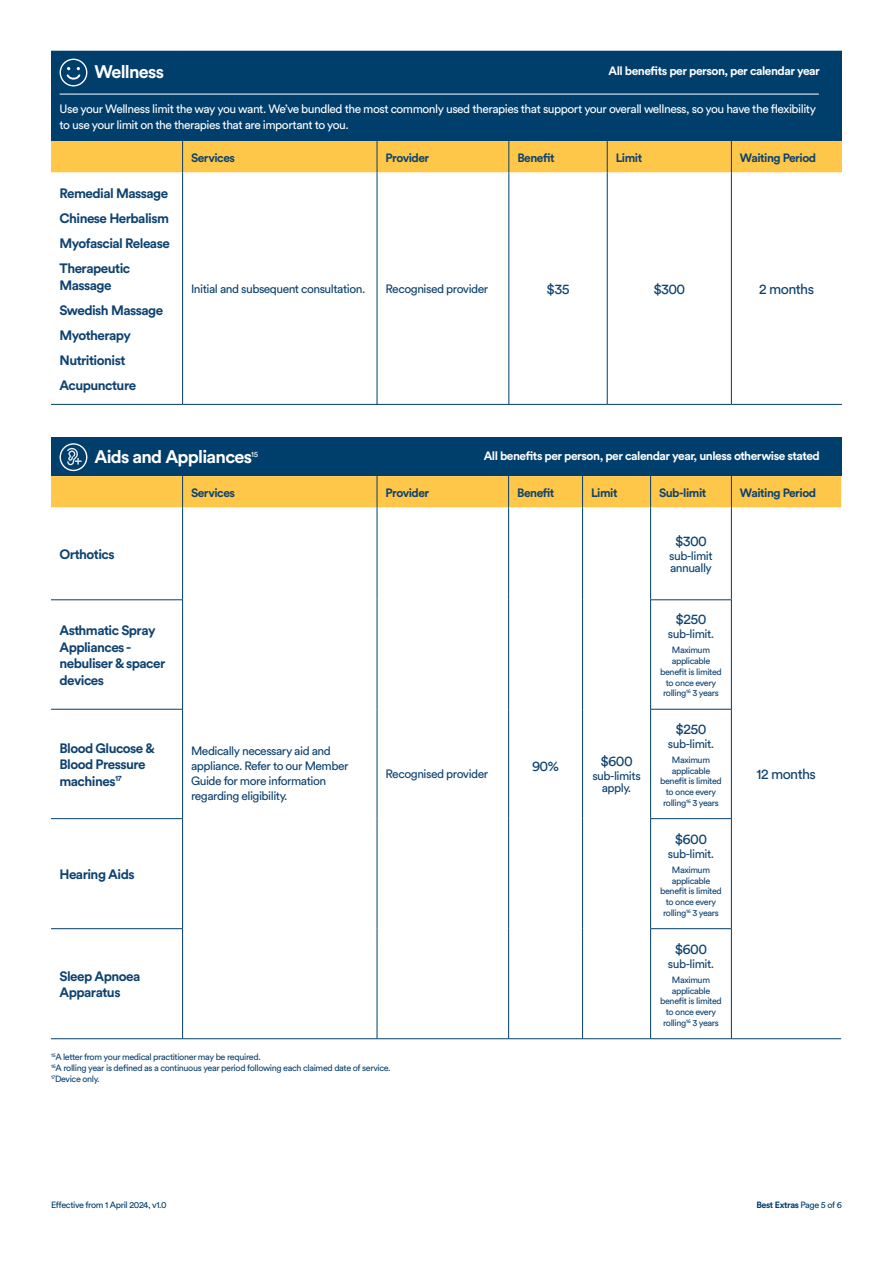
<style>
.page{position:relative;width:893px;height:1263px;background:#fff}
.page>*{position:absolute;margin:0;border:0;box-sizing:border-box;transform-origin:0 0}
.t1{font:700 18px "Circular Std";letter-spacing:-.04em;color:#fff}
.t2{font:14.25px "Circular Std";letter-spacing:-.04em;color:#0e4270}
.t3{font:700 13.5px/25px "Circular Std";letter-spacing:-.04em;color:#0e4270}
.t4{font:12px/15px "Circular Std";letter-spacing:-.04em;color:#0e4270}
.t5{font:12px/16.5px "Circular Std";letter-spacing:-.04em;color:#fff}
.t6{font:700 12px "Circular Std";letter-spacing:-.04em;color:#fff}
.t7{font:700 12px "Circular Std";letter-spacing:-.04em;color:#0e4270}
.t8{font:12px "Circular XX";letter-spacing:-.04em;color:#0e4270}
.t9{font:9px/10.8px "Circular Std";letter-spacing:-.04em;color:#0e4270;text-align:center}
.t10{font:9px "Circular XX";letter-spacing:-.04em;color:#0e4270}
.t11{font:9px "Circular Std";letter-spacing:-.04em;color:#003e6b}
.t12{font:700 9px "Circular Std";letter-spacing:-.04em;color:#003e6b}
.t13{font:7.8px "Circular Std";color:#fff}
.s1{font-weight:400}
</style>
<div class="page">
<div style="left:51px;top:438px;width:790px;height:38px;background:#003e6b"></div>
<hr style="left:182px;top:507px;width:1px;height:93px;background:#003e6b">
<hr style="left:377px;top:507px;width:1px;height:93px;background:#003e6b">
<hr style="left:508px;top:507px;width:1px;height:93px;background:#003e6b">
<hr style="left:582px;top:507px;width:1px;height:93px;background:#003e6b">
<hr style="left:650px;top:507px;width:1px;height:93px;background:#003e6b">
<hr style="left:377px;top:600px;width:1px;height:109px;background:#003e6b">
<hr style="left:508px;top:600px;width:1px;height:109px;background:#003e6b">
<hr style="left:582px;top:600px;width:1px;height:109px;background:#003e6b">
<hr style="left:377px;top:709px;width:1px;height:110px;background:#003e6b">
<hr style="left:508px;top:709px;width:1px;height:110px;background:#003e6b">
<hr style="left:582px;top:709px;width:1px;height:110px;background:#003e6b">
<hr style="left:377px;top:819px;width:1px;height:110px;background:#003e6b">
<hr style="left:508px;top:819px;width:1px;height:110px;background:#003e6b">
<hr style="left:582px;top:819px;width:1px;height:110px;background:#003e6b">
<hr style="left:377px;top:929px;width:1px;height:109px;background:#003e6b">
<hr style="left:508px;top:929px;width:1px;height:109px;background:#003e6b">
<hr style="left:582px;top:929px;width:1px;height:109px;background:#003e6b">
<hr style="left:731px;top:507px;width:1px;height:93px;background:#003e6b">
<hr style="left:51px;top:599px;width:132px;height:1px;background:#003e6b">
<hr style="left:51px;top:709px;width:132px;height:1px;background:#003e6b">
<hr style="left:51px;top:818px;width:132px;height:1px;background:#003e6b">
<hr style="left:51px;top:928px;width:132px;height:1px;background:#003e6b">
<hr style="left:51px;top:1038px;width:132px;height:1px;background:#003e6b">
<hr style="left:377px;top:1038px;width:132px;height:1px;background:#003e6b">
<hr style="left:182px;top:600px;width:1px;height:109px;background:#003e6b">
<hr style="left:182px;top:709px;width:1px;height:109px;background:#003e6b">
<hr style="left:182px;top:819px;width:1px;height:109px;background:#003e6b">
<hr style="left:182px;top:929px;width:1px;height:109px;background:#003e6b">
<hr style="left:183px;top:1038px;width:194px;height:1px;background:#003e6b">
<hr style="left:509px;top:1038px;width:74px;height:1px;background:#003e6b">
<hr style="left:583px;top:1038px;width:68px;height:1px;background:#003e6b">
<hr style="left:650px;top:600px;width:1px;height:109px;background:#003e6b">
<hr style="left:650px;top:709px;width:1px;height:109px;background:#003e6b">
<hr style="left:650px;top:819px;width:1px;height:109px;background:#003e6b">
<hr style="left:650px;top:929px;width:1px;height:109px;background:#003e6b">
<hr style="left:650px;top:599px;width:82px;height:1px;background:#003e6b">
<hr style="left:650px;top:709px;width:82px;height:1px;background:#003e6b">
<hr style="left:650px;top:818px;width:82px;height:1px;background:#003e6b">
<hr style="left:650px;top:928px;width:82px;height:1px;background:#003e6b">
<hr style="left:651px;top:1038px;width:80px;height:1px;background:#003e6b">
<hr style="left:731px;top:600px;width:1px;height:109px;background:#003e6b">
<hr style="left:731px;top:709px;width:1px;height:109px;background:#003e6b">
<hr style="left:731px;top:819px;width:1px;height:109px;background:#003e6b">
<hr style="left:731px;top:929px;width:1px;height:109px;background:#003e6b">
<hr style="left:731px;top:1038px;width:110px;height:1px;background:#003e6b">
<div style="left:51px;top:51px;width:791px;height:90px;background:#003e6b"></div>
<div style="left:51px;top:141px;width:791px;height:31px;background:#ffc749"></div>
<hr style="left:182px;top:141px;width:1px;height:31px;background:#003e6b">
<hr style="left:377px;top:141px;width:1px;height:31px;background:#003e6b">
<hr style="left:509px;top:141px;width:1px;height:31px;background:#003e6b">
<hr style="left:607px;top:141px;width:1px;height:31px;background:#003e6b">
<hr style="left:731px;top:141px;width:1px;height:31px;background:#003e6b">
<hr style="left:51px;top:404px;width:132px;height:1px;background:#003e6b">
<hr style="left:377px;top:404px;width:132px;height:1px;background:#003e6b">
<hr style="left:182px;top:172px;width:1px;height:232px;background:#003e6b">
<hr style="left:183px;top:404px;width:194px;height:1px;background:#003e6b">
<hr style="left:377px;top:172px;width:1px;height:232px;background:#003e6b">
<hr style="left:509px;top:172px;width:1px;height:232px;background:#003e6b">
<hr style="left:509px;top:404px;width:98px;height:1px;background:#003e6b">
<hr style="left:607px;top:172px;width:1px;height:232px;background:#003e6b">
<hr style="left:607px;top:404px;width:124px;height:1px;background:#003e6b">
<hr style="left:731px;top:172px;width:1px;height:232px;background:#003e6b">
<hr style="left:731px;top:404px;width:111px;height:1px;background:#003e6b">
<svg style="left:60px;top:59px;width:27px;height:27px"></svg>
<svg style="left:51px;top:443px;width:790px;height:64px"></svg>
<hr style="left:60px;top:94px;width:759px;height:1px;background:#fff">
<h1 class="t1" style="left:94px;top:60px;width:71px">Wellness</h1>
<h3 class="t6" style="left:609px;top:63px;width:213px">All benefits per person, per calendar year</h3>
<h3 class="t5" style="left:60px;top:100px;width:758px">Use your Wellness limit the way you want. We’ve bundled the most commonly used therapies that support your overall wellness, so you have the flexibility to use your limit on the therapies that are important to you.</h3>
<h3 class="t7" style="left:191px;top:150px;width:45px">Services</h3>
<h3 class="t7" style="left:386px;top:150px;width:45px">Provider</h3>
<h3 class="t7" style="left:517px;top:150px;width:39px">Benefit</h3>
<h3 class="t7" style="left:616px;top:150px;width:28px">Limit</h3>
<h3 class="t7" style="left:740px;top:150px;width:78px">Waiting Period</h3>
<h3 class="t3" style="left:60px;top:180px;width:112px">Remedial Massage<br>Chinese Herbalism<br>Myofascial Release<br>Therapeutic</h3>
<h3 class="t3" style="left:60px;top:272px;width:105px">Massage<br>Swedish Massage<br>Myotherapy<br>Nutritionist<br>Acupuncture</h3>
<h3 class="t4" style="left:191px;top:281px;width:176px">Initial and subsequent consultation.</h3>
<h3 class="t8" style="left:386px;top:281px;width:104px">Recognised provider</h3>
<h2 class="t2" style="left:547px;top:280px;width:24px">$35</h2>
<h2 class="t2" style="left:653px;top:280px;width:33px">$300</h2>
<h2 class="t2" style="left:759px;top:280px;width:56px">2 months</h2>
<h1 class="t1" style="left:94px;top:445px;width:159px">Aids and Appliances</h1>
<p class="t13" style="left:251px;top:449px;width:8px">15</p>
<h3 class="t6" style="left:484px;top:447px;width:338px">All benefits per person, per calendar year, unless otherwise stated</h3>
<h3 class="t3" style="left:60px;top:541px;width:57px">Orthotics</h3>
<h3 class="t3" style="left:60px;top:622px;width:107px;line-height:16.5px">Asthmatic Spray<br>Appliances - nebuliser &amp; spacer devices</h3>
<h3 class="t3" style="left:60px;top:740px;width:97px;line-height:16.5px">Blood Glucose &amp;<br>Blood Pressure machines<sup>17</sup></h3>
<h3 class="t3" style="left:60px;top:861px;width:77px">Hearing Aids</h3>
<h3 class="t3" style="left:60px;top:968px;width:82px;line-height:16.5px">Sleep Apnoea<br>Apparatus</h3>
<h3 class="t7" style="left:191px;top:485px;width:45px">Services</h3>
<h3 class="t7" style="left:386px;top:485px;width:45px">Provider</h3>
<h3 class="t7" style="left:517px;top:485px;width:39px">Benefit</h3>
<h3 class="t7" style="left:591px;top:485px;width:28px">Limit</h3>
<h3 class="t7" style="left:659px;top:485px;width:49px">Sub-limit</h3>
<h3 class="t7" style="left:740px;top:485px;width:78px">Waiting Period</h3>
<h2 class="t2" style="left:675px;top:533px;width:33px">$300</h2>
<h3 class="t4" style="left:669px;top:550px;width:45px;line-height:12px">sub-limit annually</h3>
<h3 class="t4" style="left:191px;top:743px;width:159px">Medically necessary aid and appliance. Refer to our Member<br>Guide for more information regarding eligibility.</h3>
<h3 class="t8" style="left:386px;top:765px;width:104px">Recognised provider</h3>
<h2 class="t2" style="left:532px;top:758px;width:29px">90%</h2>
<h2 class="t2" style="left:600px;top:752px;width:34px">$600</h2>
<h3 class="t4" style="left:592px;top:770px;width:50px;line-height:12px;text-align:center">sub-limits apply.</h3>
<h2 class="t2" style="left:676px;top:610px;width:32px">$250</h2>
<h3 class="t4" style="left:668px;top:626px;width:48px">sub-limit.</h3>
<p class="t9" style="left:660px;top:645px;width:63px">Maximum applicable benefit is limited to once every rolling<sup>16</sup> 3 years</p>
<h2 class="t2" style="left:676px;top:720px;width:32px">$250</h2>
<h3 class="t4" style="left:668px;top:736px;width:48px">sub-limit.</h3>
<p class="t9" style="left:660px;top:754px;width:63px">Maximum applicable benefit is limited to once every rolling<sup>16</sup> 3 years</p>
<h2 class="t2" style="left:675px;top:830px;width:34px">$600</h2>
<h3 class="t4" style="left:668px;top:846px;width:48px">sub-limit.</h3>
<p class="t9" style="left:660px;top:864px;width:63px">Maximum applicable benefit is limited to once every rolling<sup>16</sup> 3 years</p>
<h2 class="t2" style="left:675px;top:940px;width:34px">$600</h2>
<h3 class="t4" style="left:668px;top:956px;width:48px">sub-limit.</h3>
<p class="t9" style="left:660px;top:974px;width:63px">Maximum applicable benefit is limited to once every rolling<sup>16</sup> 3 years</p>
<h2 class="t2" style="left:756px;top:765px;width:61px">12 months</h2>
<p class="t10" style="left:51px;top:1051px;width:211px"><sup>15</sup>A letter from your medical practitioner may be required.</p>
<p class="t9" style="left:51px;top:1062px;width:341px;text-align:left"><sup>16</sup>A rolling year is defined as a continuous year period following each claimed date of service.<br><sup>17</sup>Device only.</p>
<p class="t11" style="left:51px;top:1199px;width:117px">Effective from 1 April 2024, v1.0</p>
<p class="t12" style="left:756px;top:1199px;width:87px">Best Extras <span class="s1">Page 5 of 6</span></p>
</div>
